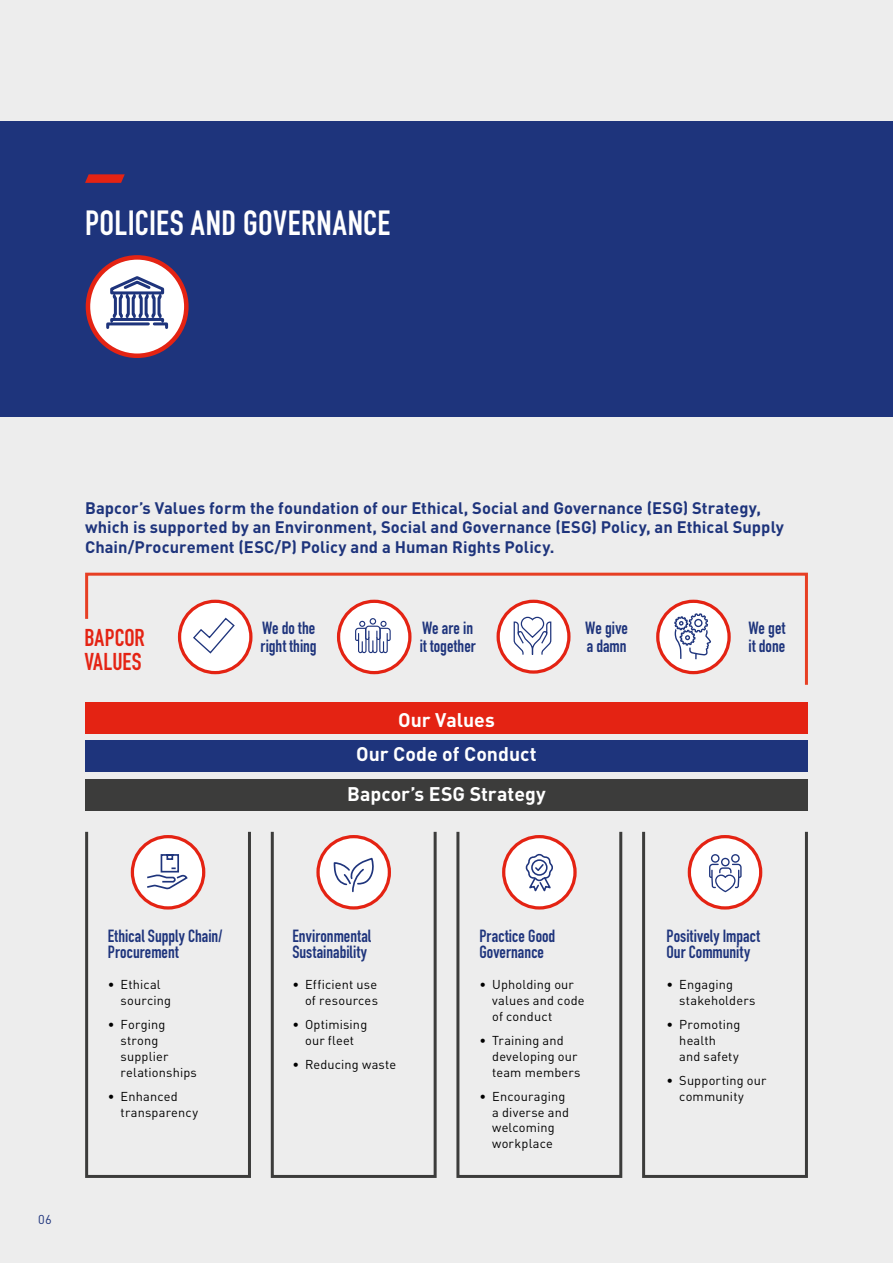
<style>
.page{position:relative;width:893px;height:1263px;background:#ededed}
.page>*{position:absolute;margin:0;border:0;box-sizing:border-box;transform-origin:0 0}
.p_SubHead{font:700 34.5px "DIN Condensed";letter-spacing:.01em;color:#fff}
.b_Subhead_16pt__Blue{font:700 24px/24px "DIN Condensed";letter-spacing:.005em;color:#e42313}
.b_Intro_11pt__span{font:700 19.5px "DIN";color:#fff}
.b_Subhead_16pt__Blue-2{font:700 17.4px/17.4px "DIN Condensed";color:#1e347c}
.b_Intro_11pt__span-2{font:700 16.5px/19.5px "DIN";letter-spacing:.005em;color:#1e347c}
.t1{font:12.75px/15.8px "DIN";letter-spacing:.015em;color:#000}
.t2{font:12.75px "DIN";color:#1e347c}
</style>
<div class="page">
<div style="left:0;top:121px;width:893px;height:296px;background:#1e347c"></div>
<svg style="left:85px;top:174px;width:40px;height:9px"></svg>
<div style="left:132px;top:837px;width:72px;height:71px;background:#fff;border-radius:50%"></div>
<div style="left:131px;top:835px;width:74px;height:74px;border:3px solid #e42313;border-radius:50%"></div>
<div style="left:318px;top:837px;width:71px;height:71px;background:#fff;border-radius:50%"></div>
<div style="left:316px;top:835px;width:75px;height:74px;border:3px solid #e42313;border-radius:50%"></div>
<div style="left:504px;top:837px;width:71px;height:71px;background:#fff;border-radius:50%"></div>
<div style="left:502px;top:835px;width:75px;height:74px;border:3px solid #e42313;border-radius:50%"></div>
<div style="left:689px;top:837px;width:72px;height:71px;background:#fff;border-radius:50%"></div>
<div style="left:688px;top:835px;width:74px;height:74px;border:3px solid #e42313;border-radius:50%"></div>
<svg style="left:333px;top:857px;width:40px;height:36px"></svg>
<svg style="left:147px;top:854px;width:41px;height:36px"></svg>
<svg style="left:525px;top:853px;width:28px;height:39px"></svg>
<div style="left:531px;top:859px;width:17px;height:17px;border:2px solid #1e347c;border-radius:50%"></div>
<div style="left:85px;top:702px;width:723px;height:31px;background:#e42313"></div>
<div style="left:85px;top:741px;width:723px;height:31px;background:#1e347c"></div>
<div style="left:85px;top:779px;width:723px;height:31px;background:#3c3c3b"></div>
<div style="left:85px;top:830px;width:166px;height:348px;border:3px solid #3c3c3b"></div>
<div style="left:271px;top:830px;width:166px;height:348px;border:3px solid #3c3c3b"></div>
<div style="left:456px;top:830px;width:166px;height:348px;border:3px solid #3c3c3b"></div>
<div style="left:642px;top:830px;width:166px;height:348px;border:3px solid #3c3c3b"></div>
<svg style="left:85px;top:572px;width:723px;height:113px"></svg>
<svg style="left:88px;top:257px;width:98px;height:99px;background:#fbe2e0"></svg>
<div style="left:86px;top:255px;width:103px;height:103px;border:4px solid #e42313;border-radius:50%"></div>
<svg style="left:105px;top:274px;width:65px;height:57px"></svg>
<svg style="left:709px;top:854px;width:33px;height:38px"></svg>
<p class="p_SubHead" style="left:85px;top:200px;width:307px">POLICIES AND GOVERNANCE</p>
<p class="b_Intro_11pt__span-2" style="left:85px;top:497px;width:700px">Bapcor’s Values form the foundation of our Ethical, Social and Governance (ESG) Strategy, which is supported by an Environment, Social and Governance (ESG) Policy, an Ethical Supply<br>Chain/Procurement (ESC/P) Policy and a Human Rights Policy.</p>
<p class="b_Subhead_16pt__Blue" style="left:84px;top:626px;width:62px">BAPCOR<br>VALUES</p>
<p class="b_Subhead_16pt__Blue-2" style="left:420px;top:619px;width:57px">We are in it together</p>
<p class="b_Subhead_16pt__Blue-2" style="left:261px;top:619px;width:58px">We do the right thing</p>
<p class="b_Intro_11pt__span" style="left:398px;top:707px;width:98px">Our Values</p>
<p class="b_Intro_11pt__span" style="left:356px;top:742px;width:182px">Our Code of Conduct</p>
<p class="b_Intro_11pt__span" style="left:347px;top:782px;width:200px">Bapcor’s ESG Strategy</p>
<p class="b_Subhead_16pt__Blue-2" style="left:585px;top:619px;width:44px">We give a damn</p>
<p class="b_Subhead_16pt__Blue-2" style="left:748px;top:619px;width:38px">We get it done</p>
<p class="t2" style="left:38px;top:1211px;width:15px">06</p>
<p class="b_Subhead_16pt__Blue-2" style="left:108px;top:927px;width:116px;line-height:16.5px">Ethical Supply Chain/<br>Procurement</p>
<p class="t1" style="left:121px;top:976px;width:52px;text-indent:-13px">• Ethical sourcing</p>
<p class="t1" style="left:121px;top:1016px;width:78px;text-indent:-13px">• Forging strong supplier relationships</p>
<p class="t1" style="left:121px;top:1088px;width:79px;text-indent:-13px">• Enhanced transparency</p>
<p class="b_Subhead_16pt__Blue-2" style="left:292px;top:927px;width:80px;line-height:16.5px">Environmental<br>Sustainability</p>
<p class="t1" style="left:292px;top:976px;width:87px;text-align:right">• Efficient use of resources</p>
<p class="t1" style="left:292px;top:1016px;width:76px;text-align:center">• Optimising our fleet</p>
<p class="t1" style="left:292px;top:1056px;width:105px">• Reducing waste</p>
<p class="b_Subhead_16pt__Blue-2" style="left:479px;top:927px;width:77px;line-height:16.5px">Practice Good<br>Governance</p>
<p class="t1" style="left:492px;top:976px;width:94px;text-indent:-13px">• Upholding our values and code of conduct</p>
<p class="t1" style="left:492px;top:1032px;width:90px;text-indent:-13px">• Training and developing our team members</p>
<p class="t1" style="left:492px;top:1088px;width:78px;text-indent:-13px">• Encouraging a diverse and welcoming workplace</p>
<p class="b_Subhead_16pt__Blue-2" style="left:666px;top:927px;width:95px;line-height:16.5px">Positively Impact<br>Our Community</p>
<p class="t1" style="left:679px;top:976px;width:78px;text-indent:-13px">• Engaging stakeholders</p>
<p class="t1" style="left:679px;top:1016px;width:63px;text-indent:-13px">• Promoting health<br>and safety</p>
<p class="t1" style="left:679px;top:1072px;width:89px;text-indent:-13px">• Supporting our community</p>
</div>
